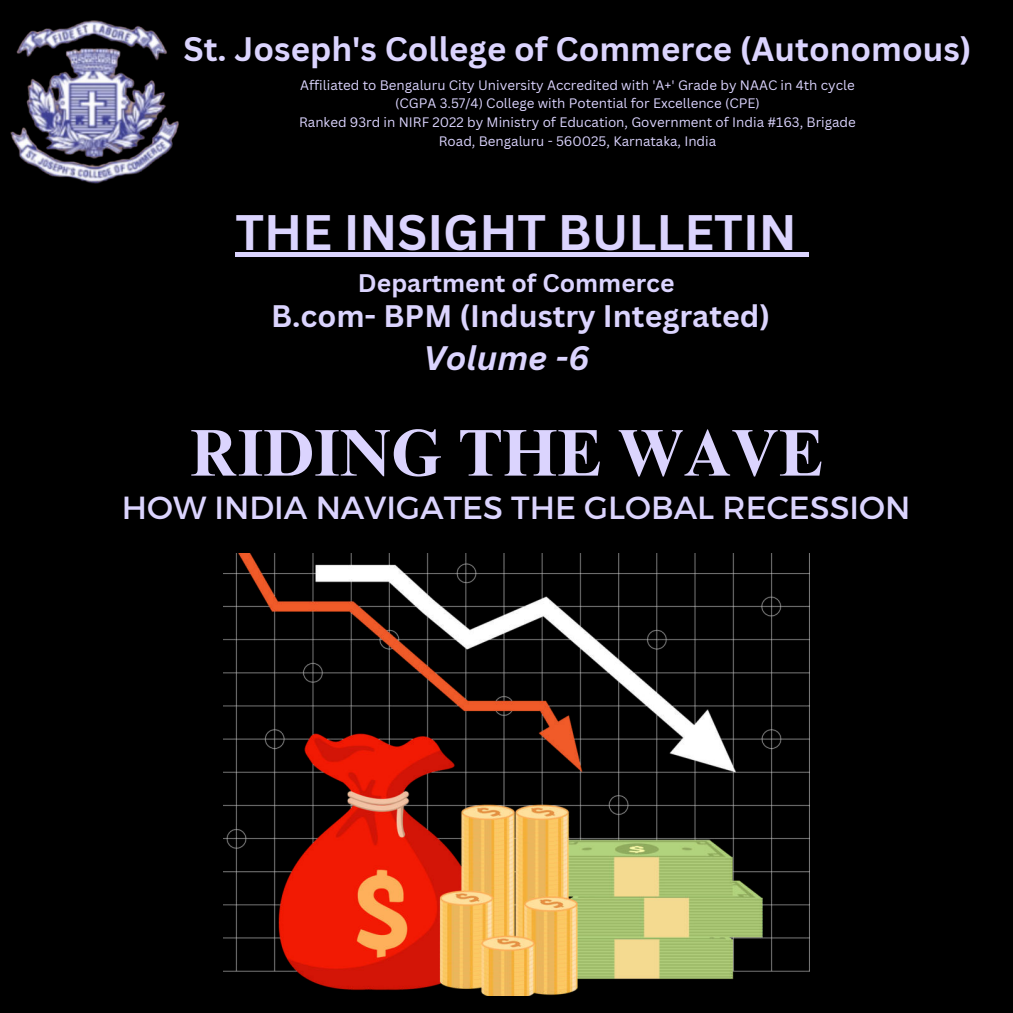
<style>
.page{position:relative;width:1013px;height:1013px;background:#fff}
.page>*{position:absolute;margin:0;border:0;box-sizing:border-box;transform-origin:0 0}
.t1{font:700 66.25px "Times NRMT Pro";color:#dbd4fe}
.t2{font:700 48.5px "Canva Sans";color:#dbd4fe}
.t3{font:700 33px "Canva Sans";color:#dbd4fe}
.t4{font:italic 700 33px "Canva Sans";color:#dbd4fe}
.t5{font:32px "Montserrat";color:#dbd4fe}
.t6{font:700 30.25px "Canva Sans";color:#dbd4fe}
.t7{font:700 24.75px "Canva Sans";color:#dbd4fe}
.t8{font:13.38px/18.6px "Canva Sans";color:#dbd4fe;text-align:center}
</style>
<div class="page">
<div style="left:0;top:0;width:1012px;height:1012px;background:#000"></div>
<img style="left:10px;top:20px;width:169px;height:164px">
<img style="left:223px;top:553px;width:586px;height:442px">
<div style="left:235px;top:252px;width:562px;height:5px;background:#dbd4fe"></div>
<div style="left:797px;top:252px;width:11px;height:5px;background:#dbd4fe"></div>
<h3 class="t3" style="left:183px;top:29px;width:789px">St. Joseph's College of Commerce (Autonomous)</h3>
<p class="t8" style="left:299px;top:75px;width:558px">Affiliated to Bengaluru City University Accredited with 'A+' Grade by NAAC in 4th cycle (CGPA 3.57/4) College with Potential for Excellence (CPE)<br>Ranked 93rd in NIRF 2022 by Ministry of Education, Government of India #163, Brigade Road, Bengaluru - 560025, Karnataka, India</p>
<h2 class="t2" style="left:235px;top:203px;width:563px">THE INSIGHT BULLETIN</h2>
<h3 class="t7" style="left:358px;top:268px;width:318px">Department of Commerce</h3>
<h3 class="t6" style="left:271px;top:298px;width:500px">B.com- BPM (Industry Integrated)</h3>
<h3 class="t4" style="left:423px;top:338px;width:167px">Volume -6</h3>
<h1 class="t1" style="left:190px;top:412px;width:634px">RIDING THE WAVE</h1>
<h3 class="t5" style="left:122px;top:487px;width:790px">HOW INDIA NAVIGATES THE GLOBAL RECESSION</h3>
</div>
